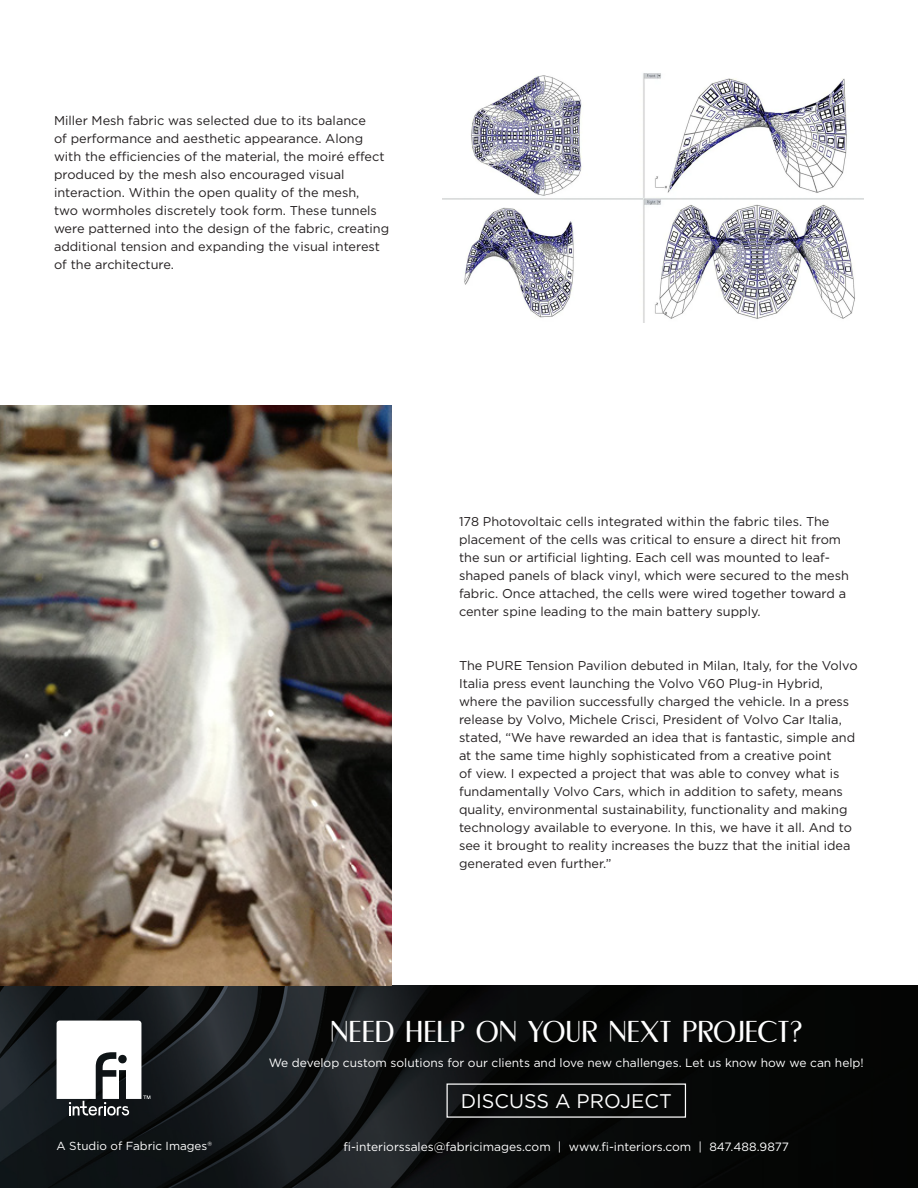
<style>
.page{position:relative;width:918px;height:1188px;background:#fff}
.page>*{position:absolute;margin:0;border:0;box-sizing:border-box;transform-origin:0 0}
.t1{font:30px "Monterey FLF";color:#fff}
.t2{font:19.8px "Gotham";color:#fff}
.t3{font:12.75px/18px "Gotham";color:#231f20}
.t4{font:12px "Gotham";color:#fff}
.t5{font:11.7px "Gotham";color:#fff}
</style>
<div class="page">
<img style="left:0;top:986px;width:918px;height:202px">
<svg style="left:57px;top:1021px;width:93px;height:95px"></svg>
<img style="left:0;top:405px;width:392px;height:581px">
<img style="left:443px;top:73px;width:421px;height:250px">
<p class="t3" style="left:54px;top:112px;width:337px">Miller Mesh fabric was selected due to its balance<br>of performance and aesthetic appearance. Along with the efficiencies of the material, the moiré effect produced by the mesh also encouraged visual interaction. Within the open quality of the mesh,<br>two wormholes discretely took form. These tunnels were patterned into the design of the fabric, creating additional tension and expanding the visual interest of the architecture.</p>
<p class="t3" style="left:459px;top:512px;width:391px">178 Photovoltaic cells integrated within the fabric tiles. The placement of the cells was critical to ensure a direct hit from the sun or artificial lighting. Each cell was mounted to leaf&shy;shaped panels of black vinyl, which were secured to the mesh fabric. Once attached, the cells were wired together toward a center spine leading to the main battery supply.</p>
<p class="t3" style="left:459px;top:656px;width:400px">The PURE Tension Pavilion debuted in Milan, Italy, for the Volvo Italia press event launching the Volvo V60 Plug-in Hybrid, where the pavilion successfully charged the vehicle. In a press release by Volvo, Michele Crisci, President of Volvo Car Italia, stated, “We have rewarded an idea that is fantastic, simple and at the same time highly sophisticated from a creative point<br>of view. I expected a project that was able to convey what is fundamentally Volvo Cars, which in addition to safety, means quality, environmental sustainability, functionality and making technology available to everyone. In this, we have it all. And to see it brought to reality increases the buzz that the initial idea generated even further.”</p>
<h1 class="t1" style="left:330px;top:1016px;width:474px">NEED HELP ON YOUR NEXT PROJECT?</h1>
<p class="t4" style="left:269px;top:1055px;width:597px">We develop custom solutions for our clients and love new challenges. Let us know how we can help!</p>
<h2 class="t2" style="left:461px;top:1089px;width:213px">DISCUSS A PROJECT</h2>
<p class="t5" style="left:57px;top:1138px;width:157px">A Studio of Fabric Images®</p>
<p class="t4" style="left:343px;top:1139px;width:447px">fi-interiorssales@fabricimages.com | www.fi-interiors.com | 847.488.9877</p>
</div>
